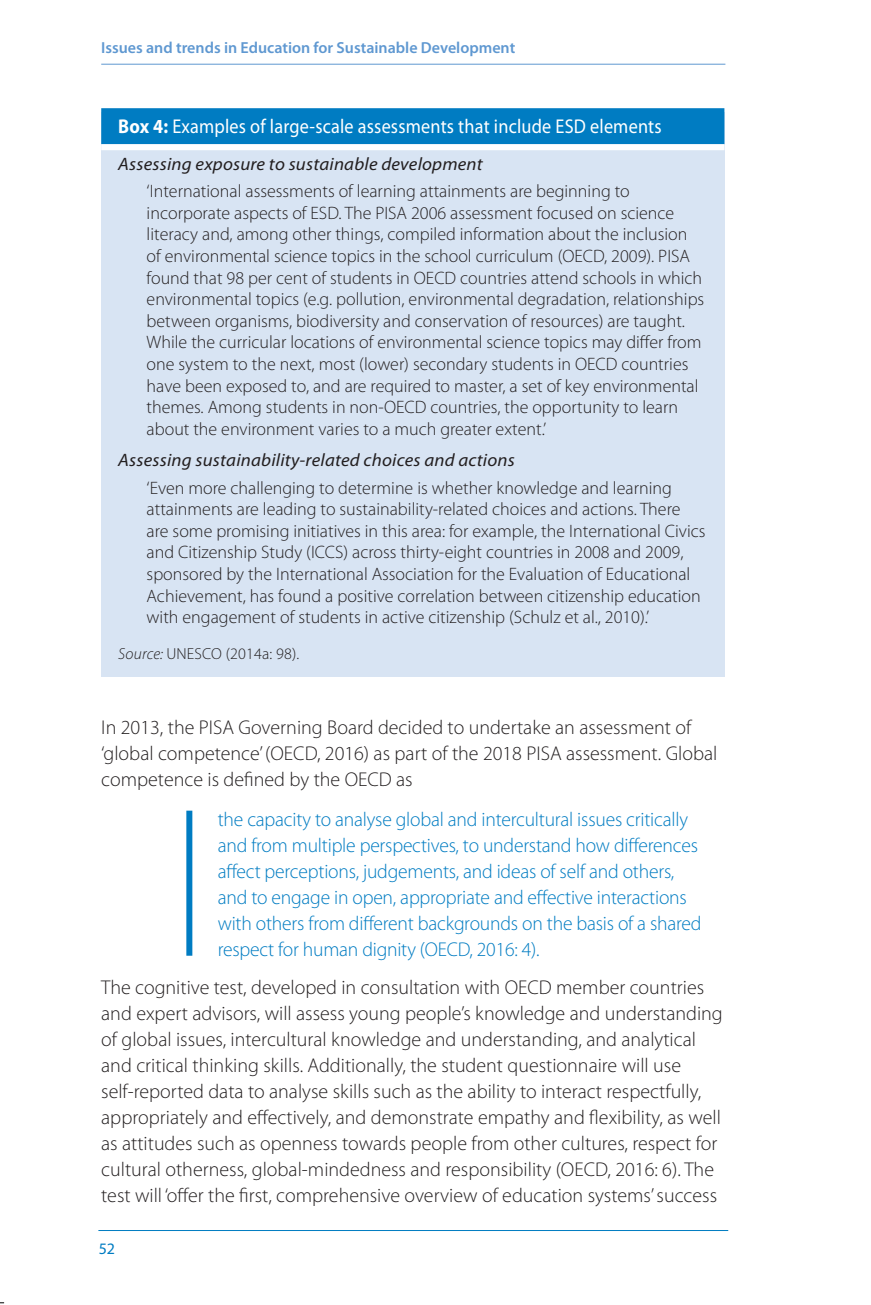
<style>
.page{position:relative;width:871px;height:1305px;background:#fff}
.page>*{position:absolute;margin:0;border:0;box-sizing:border-box;transform-origin:0 0}
.txt{font:300 20px/26px "Myriad Pro";color:#231f20}
.Extract{font:300 20px/26px "Myriad Pro";letter-spacing:-.01em;color:#007cc2}
.Box_title{font:20px "Myriad Pro";letter-spacing:.01em;color:#fff;scale:.91 1}
.box_text{font:300 18px/21.6px "Myriad Pro";color:#231f20}
.box_col{font:italic 18px "Myriad Pro";letter-spacing:.01em;color:#231f20;scale:1.05 1}
.t1{font:600 16px "Myriad Pro";color:#5f98d1}
.Source{font:300 16px "Myriad Pro";letter-spacing:.01em;color:#231f20}
.t2{font:16px "Myriad Pro";color:#007cc2}
.s1{font-weight:700}
.s2{font-style:italic}
</style>
<div class="page">
<hr style="left:101px;top:64px;width:624px;height:1px;background:#5f98d1">
<hr style="left:98px;top:1229px;width:630px;height:1px;background:#007cc2">
<div style="left:101px;top:112px;width:623px;height:564px;background:#d8e4f3"></div>
<div style="left:101px;top:108px;width:623px;height:36px;background:#007cc2"></div>
<div style="left:101px;top:144px;width:623px;height:6px;background:#fff"></div>
<div style="left:186px;top:810px;width:6px;height:145px;background:#007cc2"></div>
<p class="t1" style="left:101px;top:38px;width:415px">Issues and trends in Education for Sustainable Development</p>
<p class="Box_title" style="left:118px;top:114px;width:598px"><span class="s1">Box 4:</span> Examples of large-scale assessments that include ESD elements</p>
<p class="box_col" style="left:118px;top:153px;width:348px">Assessing exposure to sustainable development</p>
<p class="box_text" style="left:147px;top:180px;width:559px">‘International assessments of learning attainments are beginning to incorporate aspects of ESD. The PISA 2006 assessment focused on science literacy and, among other things, compiled information about the inclusion of environmental science topics in the school curriculum (OECD, 2009). PISA found that 98 per cent of students in OECD countries attend schools in which environmental topics (e.g. pollution, environmental degradation, relationships between organisms, biodiversity and conservation of resources) are taught.<br>While the curricular locations of environmental science topics may differ from one system to the next, most (lower) secondary students in OECD countries have been exposed to, and are required to master, a set of key environmental themes. Among students in non-OECD countries, the opportunity to learn about the environment varies to a much greater extent.’</p>
<p class="box_col" style="left:118px;top:449px;width:379px">Assessing sustainability-related choices and actions</p>
<p class="box_text" style="left:147px;top:476px;width:560px">‘Even more challenging to determine is whether knowledge and learning attainments are leading to sustainability-related choices and actions. There are some promising initiatives in this area: for example, the International Civics and Citizenship Study (ICCS) across thirty-eight countries in 2008 and 2009, sponsored by the International Association for the Evaluation of Educational Achievement, has found a positive correlation between citizenship education with engagement of students in active citizenship (Schulz et al., 2010).’</p>
<p class="Source" style="left:118px;top:644px;width:182px"><span class="s2">Source:</span> UNESCO (2014a: 98).</p>
<p class="txt" style="left:101px;top:713px;width:617px">In 2013, the PISA Governing Board decided to undertake an assessment of ‘global competence’ (OECD, 2016) as part of the 2018 PISA assessment. Global competence is defined by the OECD as</p>
<p class="Extract" style="left:218px;top:805px;width:485px">the capacity to analyse global and intercultural issues critically and from multiple perspectives, to understand how differences affect perceptions, judgements, and ideas of self and others, and to engage in open, appropriate and effective interactions with others from different backgrounds on the basis of a shared respect for human dignity (OECD, 2016: 4).</p>
<p class="txt" style="left:101px;top:973px;width:623px">The cognitive test, developed in consultation with OECD member countries and expert advisors, will assess young people’s knowledge and understanding of global issues, intercultural knowledge and understanding, and analytical and critical thinking skills. Additionally, the student questionnaire will use self-reported data to analyse skills such as the ability to interact respectfully, appropriately and effectively, and demonstrate empathy and flexibility, as well as attitudes such as openness towards people from other cultures, respect for cultural otherness, global-mindedness and responsibility (OECD, 2016: 6). The test will ‘offer the first, comprehensive overview of education systems’ success</p>
<p class="t2" style="left:99px;top:1238px;width:18px">52</p>
</div>
